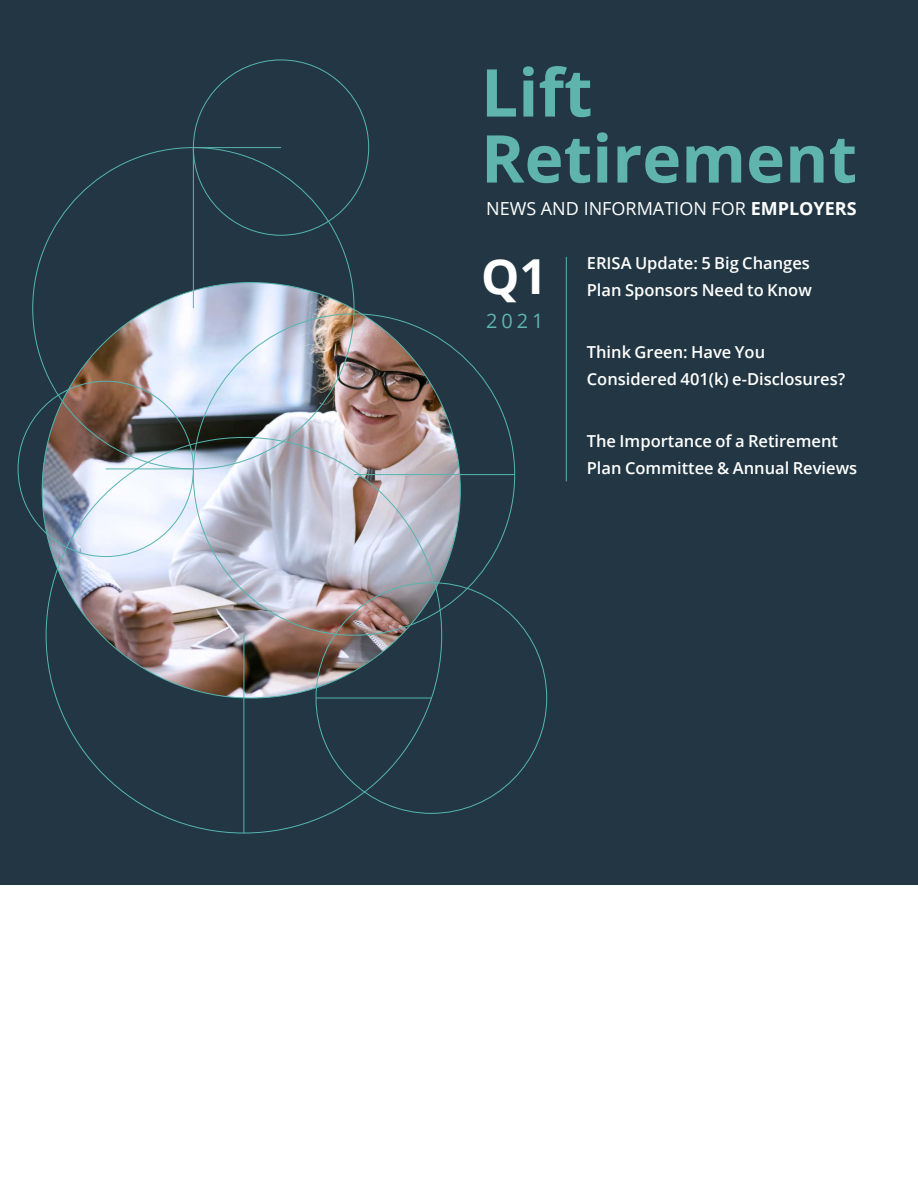
<style>
.page{position:relative;width:918px;height:1188px;background:#fff}
.page>*{position:absolute;margin:0;border:0;box-sizing:border-box;transform-origin:0 0}
.t1{font:700 66px/66px "Open Sans";color:#5fb4ae}
.t2{font:700 48.3px "Open Sans";color:#fff}
.t3{font:19.95px "Open Sans";color:#5fb4ae}
.t4{font:18px "Open Sans";color:#fff}
.t5{font:600 16.5px/27px "Open Sans";color:#fff}
.s1{font-weight:700}
</style>
<div class="page">
<div style="left:0;top:0;width:918px;height:884px;background:#223743"></div>
<img style="left:42px;top:283px;width:418px;height:415px">
<hr style="left:193px;top:148px;width:1px;height:160px;background:#56b5b0">
<hr style="left:354px;top:474px;width:161px;height:1px;background:#56b5b0">
<hr style="left:244px;top:635px;width:1px;height:198px;background:#56b5b0">
<hr style="left:106px;top:469px;width:87px;height:1px;background:#56b5b0">
<hr style="left:316px;top:698px;width:115px;height:1px;background:#56b5b0">
<hr style="left:193px;top:147px;width:88px;height:1px;background:#56b5b0">
<hr style="left:566px;top:257px;width:1px;height:224px;background:#57b5b0">
<h1 class="t1" style="left:481px;top:58px;width:378px">Lift<br>Retirement</h1>
<p class="t4" style="left:486px;top:196px;width:372px">NEWS AND INFORMATION FOR <span class="s1">EMPLOYERS</span></p>
<h2 class="t2" style="left:481px;top:242px;width:67px">Q1</h2>
<p class="t5" style="left:587px;top:250px;width:227px">ERISA Update: 5 Big Changes<br>Plan Sponsors Need to Know</p>
<p class="t3" style="left:486px;top:307px;width:59px">2021</p>
<p class="t5" style="left:587px;top:339px;width:260px">Think Green: Have You<br>Considered 401(k) e-Disclosures?</p>
<p class="t5" style="left:587px;top:427px;width:272px">The Importance of a Retirement<br>Plan Committee &amp; Annual Reviews</p>
</div>
